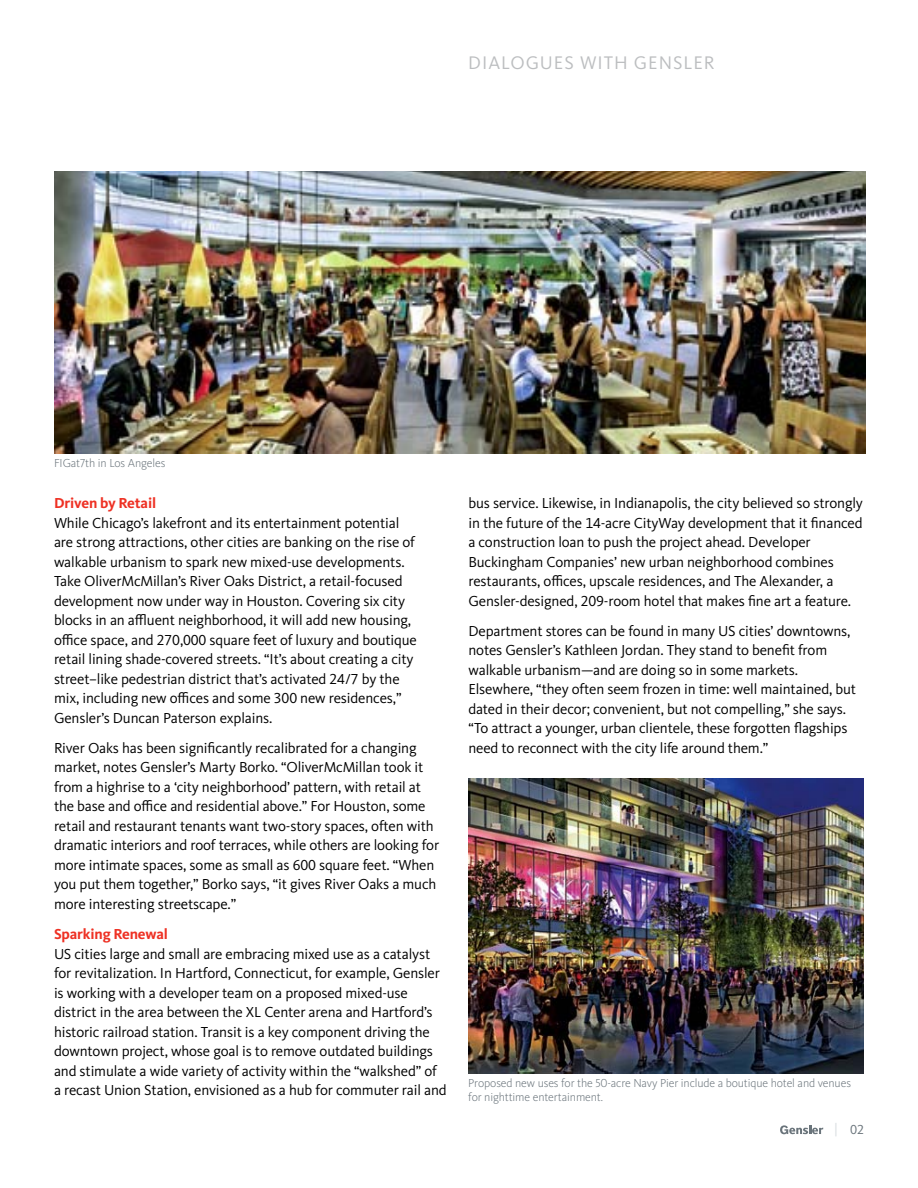
<style>
.page{position:relative;width:918px;height:1188px;background:#fff}
.page>*{position:absolute;margin:0;border:0;box-sizing:border-box;transform-origin:0 0}
.t1{font:18.9px "Kievit OT";letter-spacing:.05em;color:#bcbec0}
.t2{font:15px/19.5px "Kievit OT";letter-spacing:-.01em;color:#000}
.t3{font:700 15px "Kievit OT";letter-spacing:-.01em;color:#ee3124}
.t4{font:13.5px "Kievit OT";color:#6a747b}
.t5{font:300 12px/13.5px "Kievit OT";letter-spacing:-.01em;color:#6a747b}
.s1{color:#d1d7db}
</style>
<div class="page">
<svg style="left:780px;top:1125px;width:43px;height:9px"></svg>
<img style="left:468px;top:778px;width:396px;height:295px">
<img style="left:54px;top:171px;width:811px;height:282px">
<p class="t1" style="left:468px;top:52px;width:248px">DIALOGUES WITH GENSLER</p>
<p class="t5" style="left:54px;top:457px;width:113px">FIGat7th in Los Angeles</p>
<p class="t3" style="left:54px;top:494px;width:104px">Driven by Retail</p>
<p class="t2" style="left:54px;top:513px;width:364px">While Chicago’s lakefront and its entertainment potential are strong attractions, other cities are banking on the rise of walkable urbanism to spark new mixed-use developments.<br>Take OliverMcMillan’s River Oaks District, a retail-focused development now under way in Houston. Covering six city blocks in an affluent neighborhood, it will add new housing, office space, and 270,000 square feet of luxury and boutique retail lining shade-covered streets. “It’s about creating a city street–like pedestrian district that’s activated 24/7 by the mix, including new offices and some 300 new residences,” Gensler’s Duncan Paterson explains.</p>
<p class="t2" style="left:54px;top:738px;width:387px">River Oaks has been significantly recalibrated for a changing market, notes Gensler’s Marty Borko. “OliverMcMillan took it from a highrise to a ‘city neighborhood’ pattern, with retail at the base and office and residential above.” For Houston, some retail and restaurant tenants want two-story spaces, often with dramatic interiors and roof terraces, while others are looking for more intimate spaces, some as small as 600 square feet. “When you put them together,” Borko says, “it gives River Oaks a much more interesting streetscape.”</p>
<p class="t3" style="left:54px;top:926px;width:115px">Sparking Renewal</p>
<p class="t2" style="left:54px;top:944px;width:394px">US cities large and small are embracing mixed use as a catalyst for revitalization. In Hartford, Connecticut, for example, Gensler is working with a developer team on a proposed mixed-use district in the area between the XL Center arena and Hartford’s historic railroad station. Transit is a key component driving the downtown project, whose goal is to remove outdated buildings and stimulate a wide variety of activity within the “walkshed” of a recast Union Station, envisioned as a hub for commuter rail and</p>
<p class="t2" style="left:468px;top:494px;width:396px">bus service. Likewise, in Indianapolis, the city believed so strongly in the future of the 14-acre CityWay development that it financed a construction loan to push the project ahead. Developer Buckingham Companies’ new urban neighborhood combines restaurants, offices, upscale residences, and The Alexander, a Gensler-designed, 209-room hotel that makes fine art a feature.</p>
<p class="t2" style="left:468px;top:621px;width:389px">Department stores can be found in many US cities’ downtowns, notes Gensler’s Kathleen Jordan. They stand to benefit from walkable urbanism—and are doing so in some markets.<br>Elsewhere, “they often seem frozen in time: well maintained, but dated in their decor; convenient, but not compelling,” she says. “To attract a younger, urban clientele, these forgotten flagships need to reconnect with the city life around them.”</p>
<p class="t5" style="left:468px;top:1076px;width:384px">Proposed new uses for the 50-acre Navy Pier include a boutique hotel and venues for nighttime entertainment.</p>
<p class="t4" style="left:834px;top:1122px;width:32px"><span class="s1">|</span> 02</p>
</div>
